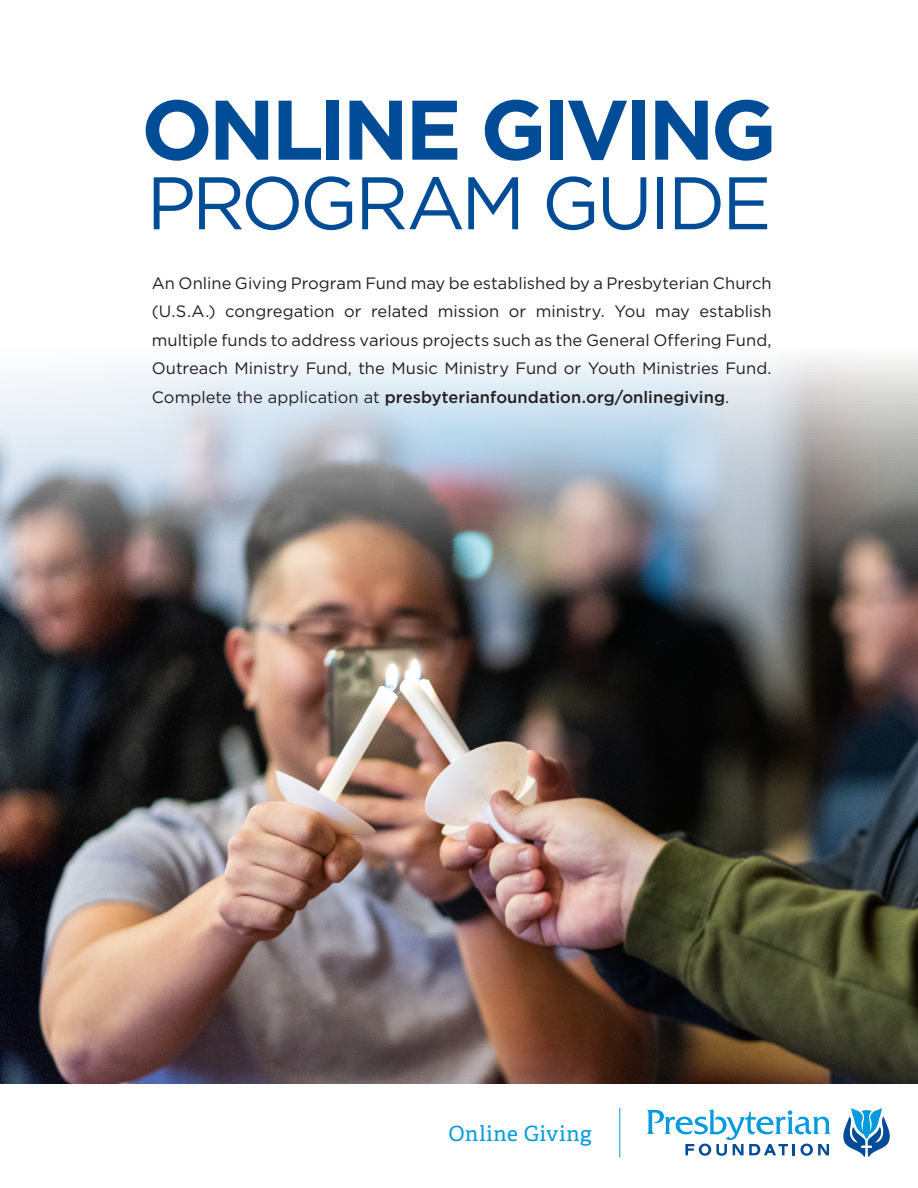
<style>
.page{position:relative;width:918px;height:1188px;background:#fff}
.page>*{position:absolute;margin:0;border:0;box-sizing:border-box;transform-origin:0 0}
.t1{font:700 84.3px "Gotham";letter-spacing:-.05em;color:#004c97}
.t2{font:74.25px "Gotham";letter-spacing:-.05em;color:#004c97}
.t3{font:21px "Adelle PE";letter-spacing:.035em;color:#009bde}
.t4{font:16.5px/28.5px "Gotham";color:#231f20;text-align:justify}
.s1{font-weight:500}
</style>
<div class="page">
<img style="left:0;top:357px;width:918px;height:727px">
<svg style="left:843px;top:1108px;width:47px;height:49px"></svg>
<svg style="left:647px;top:1109px;width:183px;height:47px"></svg>
<hr style="left:619px;top:1108px;width:1px;height:50px;background:#009bde">
<p class="t1" style="left:141px;top:81px;width:637px">ONLINE GIVING</p>
<p class="t2" style="left:146px;top:162px;width:627px">PROGRAM GUIDE</p>
<p class="t4" style="left:152px;top:269px;width:621px">An Online Giving Program Fund may be established by a Presbyterian Church (U.S.A.) congregation or related mission or ministry. You may establish multiple funds to address various projects such as the General Offering Fund, Outreach Ministry Fund, the Music Ministry Fund or Youth Ministries Fund.<br>Complete the application at <span class="s1">presbyterianfoundation.org/onlinegiving</span>.</p>
<p class="t3" style="left:448px;top:1118px;width:145px">Online Giving</p>
</div>
